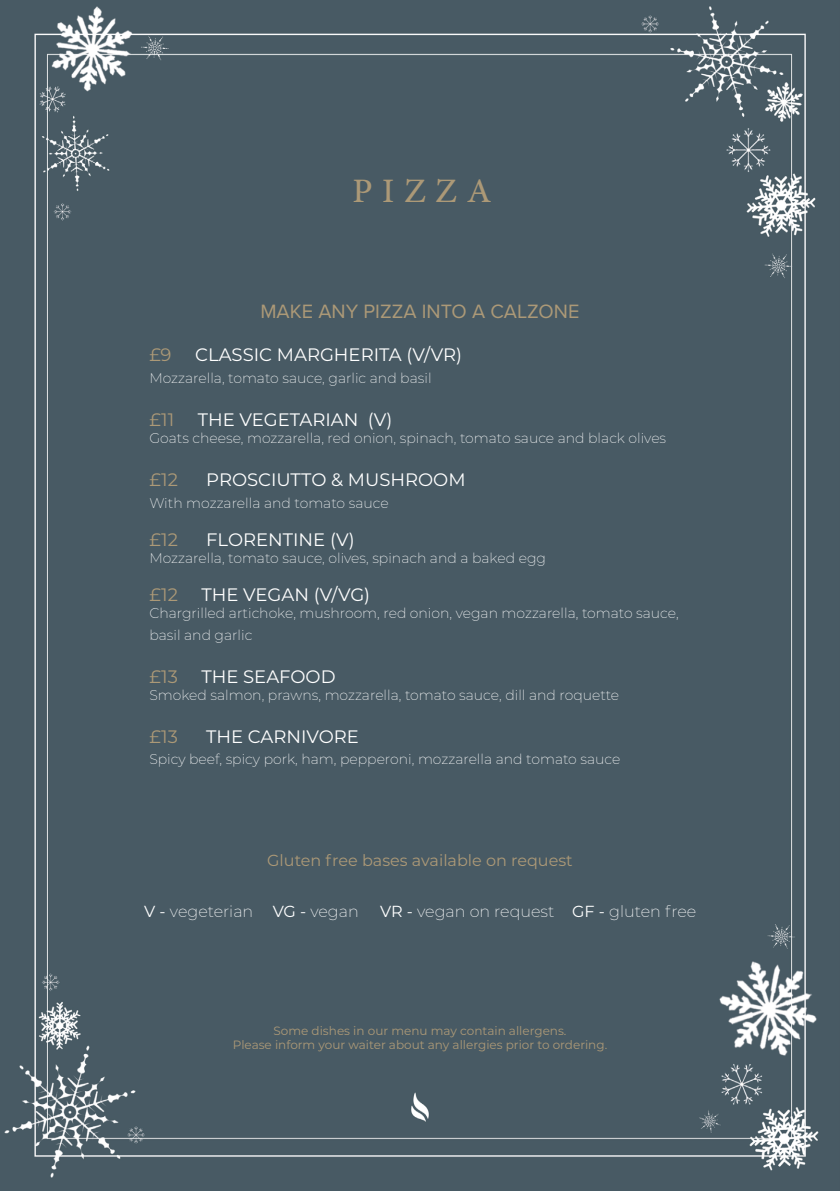
<style>
.page{position:relative;width:840px;height:1191px;background:#fff}
.page>*{position:absolute;margin:0;border:0;box-sizing:border-box;transform-origin:0 0}
.t1{font:48px "Adobe Arabic";letter-spacing:.2em;color:#ac9977}
.t2{font:20px "Proxima Nova";color:#ac9977}
.t3{font:18px "Montserrat";color:#fff}
.t4{font:18px "Montserrat";color:#ac9977}
.t5{font:200 16px "Montserrat";color:#fff}
.t6{font:16px "Montserrat";color:#ac9977}
.t7{font:200 14px/21.6px "Montserrat";color:#fff}
.t8{font:12px "Montserrat";color:#ac9977}
.s1{font-weight:400}
</style>
<div class="page">
<div style="left:0;top:0;width:839px;height:1191px;background:#485a64"></div>
<p class="t1" style="left:352px;top:158px;width:140px">PIZZA</p>
<p class="t2" style="left:260px;top:296px;width:320px">MAKE ANY PIZZA INTO A CALZONE</p>
<p class="t4" style="left:149px;top:342px;width:24px">£9</p>
<p class="t3" style="left:195px;top:342px;width:268px">CLASSIC MARGHERITA (V/VR)</p>
<p class="t7" style="left:149px;top:366px;width:283px">Mozzarella, tomato sauce, garlic and basil</p>
<p class="t4" style="left:149px;top:407px;width:26px">£11</p>
<p class="t3" style="left:198px;top:407px;width:196px">THE VEGETARIAN (V)</p>
<p class="t7" style="left:149px;top:426px;width:518px">Goats cheese, mozzarella, red onion, spinach, tomato sauce and black olives</p>
<p class="t4" style="left:149px;top:467px;width:30px">£12</p>
<p class="t3" style="left:206px;top:467px;width:261px">PROSCIUTTO &amp; MUSHROOM</p>
<p class="t7" style="left:149px;top:491px;width:240px">With mozzarella and tomato sauce</p>
<p class="t4" style="left:149px;top:527px;width:30px">£12</p>
<p class="t3" style="left:206px;top:527px;width:150px">FLORENTINE (V)</p>
<p class="t7" style="left:149px;top:546px;width:398px">Mozzarella, tomato sauce, olives, spinach and a baked egg</p>
<p class="t4" style="left:149px;top:582px;width:30px">£12</p>
<p class="t3" style="left:201px;top:582px;width:170px">THE VEGAN (V/VG)</p>
<p class="t7" style="left:149px;top:602px;width:530px">Chargrilled artichoke, mushroom, red onion, vegan mozzarella, tomato sauce, basil and garlic</p>
<p class="t4" style="left:149px;top:664px;width:30px">£13</p>
<p class="t3" style="left:201px;top:664px;width:136px">THE SEAFOOD</p>
<p class="t7" style="left:149px;top:683px;width:471px">Smoked salmon, prawns, mozzarella, tomato sauce, dill and roquette</p>
<p class="t4" style="left:149px;top:724px;width:30px">£13</p>
<p class="t3" style="left:206px;top:724px;width:154px">THE CARNIVORE</p>
<p class="t7" style="left:149px;top:748px;width:472px">Spicy beef, spicy pork, ham, pepperoni, mozzarella and tomato sauce</p>
<p class="t6" style="left:267px;top:849px;width:307px">Gluten free bases available on request</p>
<p class="t5" style="left:144px;top:900px;width:110px"><span class="s1">V -</span> vegeterian</p>
<p class="t5" style="left:272px;top:900px;width:88px"><span class="s1">VG -</span> vegan</p>
<p class="t5" style="left:380px;top:900px;width:176px"><span class="s1">VR -</span> vegan on request</p>
<p class="t5" style="left:572px;top:900px;width:126px"><span class="s1">GF -</span> gluten free</p>
<p class="t8" style="left:273px;top:1022px;width:294px">Some dishes in our menu may contain allergens.</p>
<p class="t8" style="left:232px;top:1037px;width:376px">Please inform your waiter about any allergies prior to ordering.</p>
</div>
